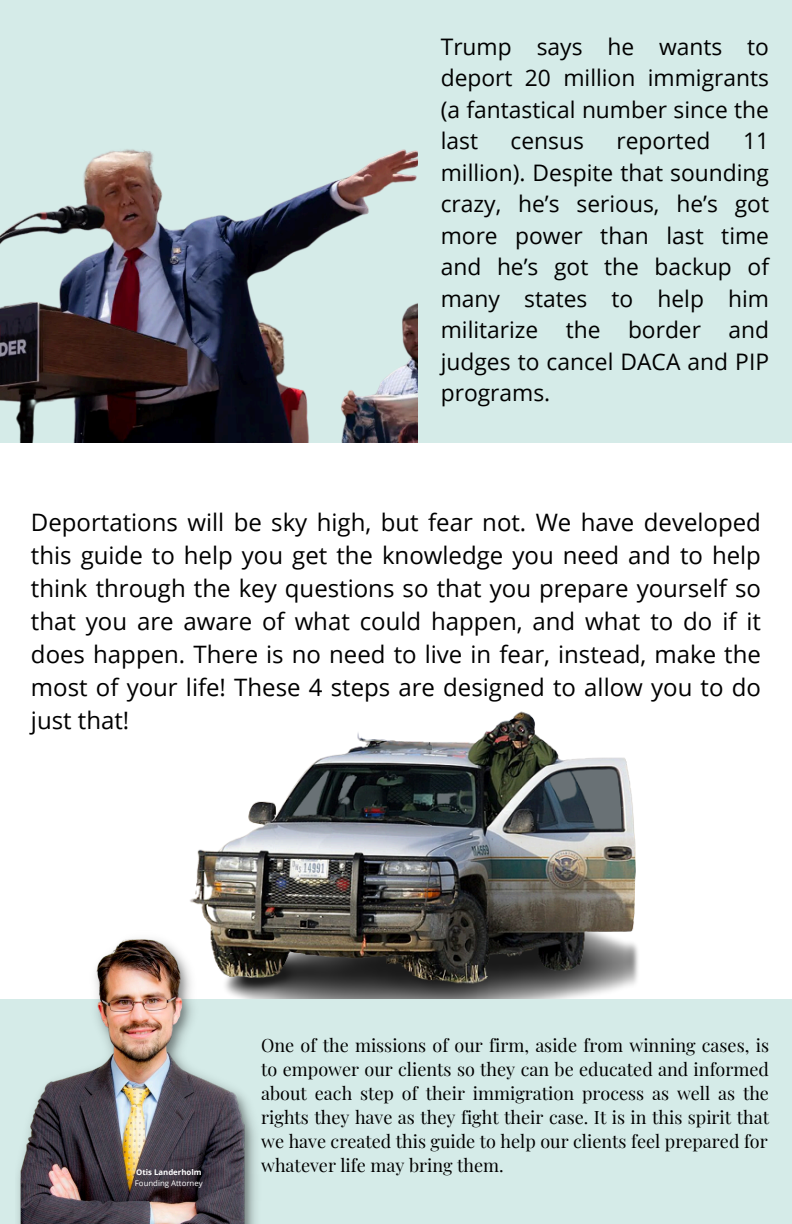
<style>
.page{position:relative;width:792px;height:1224px;background:#fff}
.page>*{position:absolute;margin:0;border:0;box-sizing:border-box;transform-origin:0 0}
.t1{font:24px/33px "Open Sans";color:#000;text-align:justify}
.t2{font:22.8px/31.6px "Open Sans";color:#000;text-align:justify}
.t3{font:18px/24px "Playfair Display";color:#000;text-align:justify}
.t4{font:7.8px "Open Sans";color:#fff}
.t5{font:700 7.8px "Open Sans";color:#fff}
</style>
<div class="page">
<div style="left:0;top:0;width:792px;height:442px;background:#d5ebe8"></div>
<img style="left:190px;top:711px;width:448px;height:288px">
<div style="left:0;top:999px;width:791px;height:225px;background:#d5ebe8"></div>
<img style="left:18px;top:930px;width:243px;height:294px">
<img style="left:0;top:149px;width:418px;height:294px">
<h1 class="t2" style="left:441px;top:30px;width:330px">Trump says he wants to deport 20 million immigrants (a fantastical number since the last</h1>
<h1 class="t2" style="left:511px;top:125px;width:75px">census</h1>
<h1 class="t2" style="left:617px;top:125px;width:95px">reported</h1>
<h1 class="t2" style="left:441px;top:125px;width:330px;text-indent:302px">11 million). Despite that sounding crazy, he’s serious, he’s got more power than last time and he’s got the backup of many states to help him militarize the border and judges to cancel DACA and PIP programs.</h1>
<p class="t1" style="left:31px;top:505px;width:731px">Deportations will be sky high, but fear not. We have developed this guide to help you get the knowledge you need and to help think through the key questions so that you prepare yourself so that you are aware of what could happen, and what to do if it does happen. There is no need to live in fear, instead, make the most of your life! These 4 steps are designed to allow you to do just that!</p>
<p class="t5" style="left:136px;top:1167px;width:67px">Otis Landerholm</p>
<p class="t4" style="left:135px;top:1177px;width:69px">Founding Attorney</p>
<p class="t3" style="left:261px;top:1032px;width:509px">One of the missions of our firm, aside from winning cases, is to empower our clients so they can be educated and informed about each step of their immigration process as well as the rights they have as they fight their case. It is in this spirit that we have created this guide to help our clients feel prepared for whatever life may bring them.</p>
</div>
